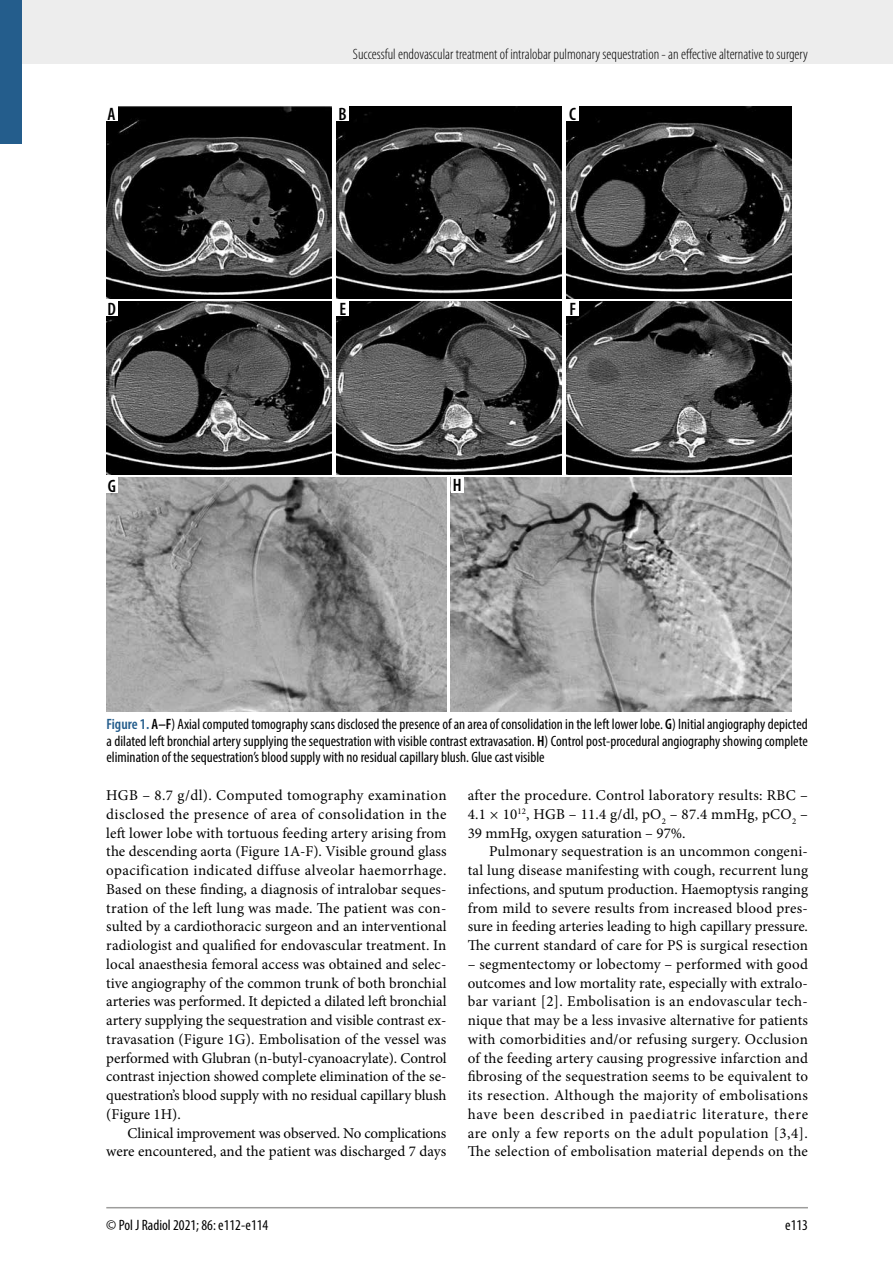
<style>
.page{position:relative;width:893px;height:1263px;background:#fff}
.page>*{position:absolute;margin:0;border:0;box-sizing:border-box;transform-origin:0 0}
.t1{font:600 condensed 18px "Myriad Pro";color:#000}
.t2{font:15px/18.8px "Minion Pro";color:#000;text-align:justify}
.t3{font:condensed 15px/16.5px "Myriad Pro";color:#000;text-align:justify}
.t4{font:300 condensed 15px "Myriad Pro";color:#000}
.s1{font-weight:600;color:#245d8c}
.s2{font-weight:600}
</style>
<div class="page">
<div style="left:0;top:0;width:893px;height:64px;background:#ededed"></div>
<hr style="left:106px;top:1207px;width:702px;height:1px;background:#9d9d9c">
<div style="left:0;top:0;width:21px;height:144px;background:#245d8c"></div>
<img style="left:106px;top:106px;width:226px;height:192px">
<img style="left:336px;top:106px;width:226px;height:192px">
<img style="left:566px;top:106px;width:225px;height:192px">
<img style="left:106px;top:302px;width:226px;height:172px">
<img style="left:336px;top:302px;width:226px;height:172px">
<img style="left:566px;top:302px;width:225px;height:172px">
<img style="left:106px;top:478px;width:340px;height:233px">
<img style="left:451px;top:478px;width:340px;height:233px">
<div style="left:105px;top:105px;width:13px;height:15px;background:#fff"></div>
<div style="left:105px;top:301px;width:13px;height:15px;background:#fff"></div>
<div style="left:105px;top:478px;width:13px;height:15px;background:#fff"></div>
<div style="left:451px;top:477px;width:12px;height:15px;background:#fff"></div>
<div style="left:336px;top:105px;width:13px;height:15px;background:#fff"></div>
<div style="left:336px;top:301px;width:13px;height:15px;background:#fff"></div>
<div style="left:566px;top:105px;width:13px;height:15px;background:#fff"></div>
<div style="left:566px;top:301px;width:13px;height:15px;background:#fff"></div>
<p class="t1" style="left:108px;top:103px;width:10px">A</p>
<p class="t1" style="left:108px;top:298px;width:10px">D</p>
<p class="t4" style="left:353px;top:45px;width:456px">Successful endovascular treatment of intralobar pulmonary sequestration - an effective alternative to surgery</p>
<p class="t1" style="left:338px;top:103px;width:10px">B</p>
<p class="t1" style="left:339px;top:298px;width:8px">E</p>
<p class="t1" style="left:569px;top:103px;width:8px">C</p>
<p class="t1" style="left:569px;top:298px;width:8px">F</p>
<p class="t1" style="left:108px;top:475px;width:10px">G</p>
<p class="t1" style="left:453px;top:474px;width:10px">H</p>
<p class="t3" style="left:106px;top:716px;width:703px"><span class="s1">Figure 1.</span> <span class="s2">A–F</span>) Axial computed tomography scans disclosed the presence of an area of consolidation in the left lower lobe. <span class="s2">G</span>) Initial angiography depicted a dilated left bronchial artery supplying the sequestration with visible contrast extravasation. <span class="s2">H</span>) Control post-procedural angiography showing complete elimination of the sequestration’s blood supply with no residual capillary blush. Glue cast visible</p>
<p class="t2" style="left:106px;top:786px;width:342px">HGB – 8.7 g/dl). Computed tomography examination disclosed the presence of area of consolidation in the left lower lobe with tortuous feeding artery arising from the descending aorta (Figure 1A-F). Visible ground glass opacification indicated diffuse alveolar haemorrhage.<br>Based on these finding, a diagnosis of intralobar seques&shy;tration of the left lung was made. The patient was con&shy;sulted by a cardiothoracic surgeon and an interventional radiologist and qualified for endovascular treatment. In local anaesthesia femoral access was obtained and selec&shy;tive angiography of the common trunk of both bronchial arteries was performed. It depicted a dilated left bronchial artery supplying the sequestration and visible contrast ex&shy;travasation (Figure 1G). Embolisation of the vessel was performed with Glubran (n-butyl-cyanoacrylate). Control contrast injection showed complete elimination of the se&shy;questration’s blood supply with no residual capillary blush (Figure 1H).</p>
<p class="t2" style="left:106px;top:1123px;width:342px;text-align:right">Clinical improvement was observed. No complications were encountered, and the patient was discharged 7 days</p>
<p class="t2" style="left:468px;top:786px;width:342px">after the procedure. Control laboratory results: RBC – 4.1 × 10<sup>12</sup>, HGB – 11.4 g/dl, pO<sub>2</sub> – 87.4 mmHg, pCO<sub>2</sub> – 39 mmHg, oxygen saturation – 97%.</p>
<p class="t2" style="left:468px;top:842px;width:342px;text-indent:21px">Pulmonary sequestration is an uncommon congeni&shy;tal lung disease manifesting with cough, recurrent lung infections, and sputum production. Haemoptysis ranging from mild to severe results from increased blood pres&shy;sure in feeding arteries leading to high capillary pressure.<br>The current standard of care for PS is surgical resection</p>
<p class="t2" style="left:468px;top:955px;width:342px">– segmentectomy or lobectomy – performed with good outcomes and low mortality rate, especially with extralo&shy;bar variant [2]. Embolisation is an endovascular tech&shy;nique that may be a less invasive alternative for patients with comorbidities and/or refusing surgery. Occlusion of the feeding artery causing progressive infarction and fibrosing of the sequestration seems to be equivalent to its resection. Although the majority of embolisations have been described in paediatric literature, there are only a few reports on the adult population [3,4].<br>The selection of embolisation material depends on the</p>
<p class="t3" style="left:106px;top:1216px;width:164px">© Pol J Radiol 2021; 86: e112-e114</p>
<p class="t3" style="left:785px;top:1216px;width:24px">e113</p>
</div>
